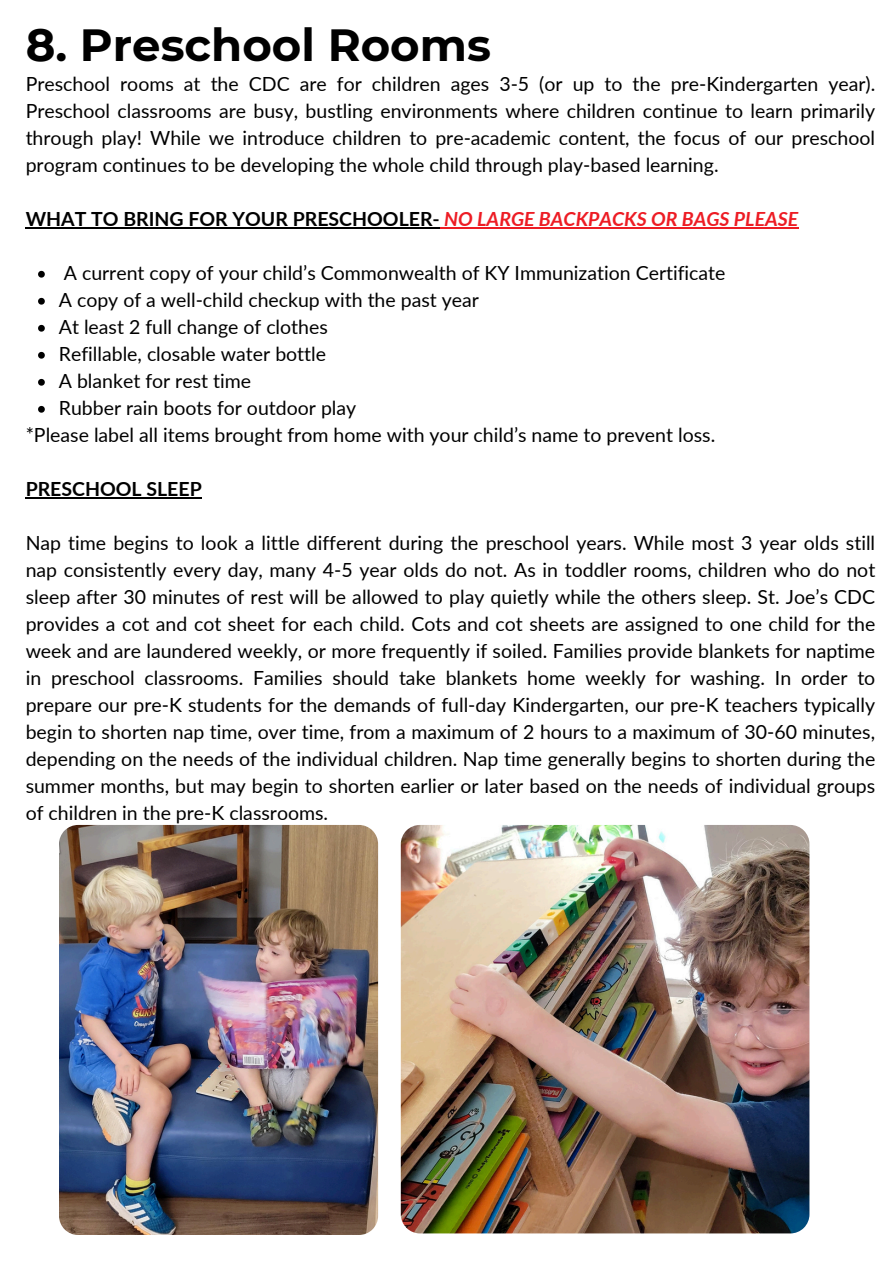
<style>
.page{position:relative;width:894px;height:1264px;background:#fff}
.page>*{position:absolute;margin:0;border:0;box-sizing:border-box;transform-origin:0 0}
.t1{font:700 45px "Montserrat";color:#000}
.t2{font:19.5px/27px "Lato";color:#000;text-align:justify}
.t3{font:700 19.5px "Lato";color:#000}
.s1{font-style:italic;color:#ed1c24}
</style>
<div class="page">
<img style="left:59px;top:825px;width:319px;height:409px">
<img style="left:400px;top:825px;width:409px;height:408px">
<hr style="left:26px;top:227px;width:414px;height:1px;background:#000">
<hr style="left:440px;top:227px;width:358px;height:1px;background:#ed1c24">
<svg style="left:38px;top:271px;width:7px;height:6px"></svg>
<svg style="left:38px;top:298px;width:7px;height:6px"></svg>
<svg style="left:38px;top:325px;width:7px;height:6px"></svg>
<svg style="left:38px;top:352px;width:7px;height:6px"></svg>
<svg style="left:38px;top:379px;width:7px;height:6px"></svg>
<svg style="left:38px;top:406px;width:7px;height:6px"></svg>
<hr style="left:26px;top:497px;width:176px;height:1px;background:#000">
<p class="t1" style="left:26px;top:17px;width:466px">8. Preschool Rooms</p>
<p class="t2" style="left:26px;top:70px;width:850px">Preschool rooms at the CDC are for children ages 3-5 (or up to the pre-Kindergarten year).<br>Preschool classrooms are busy, bustling environments where children continue to learn primarily through play! While we introduce children to pre-academic content, the focus of our preschool program continues to be developing the whole child through play-based learning.</p>
<p class="t3" style="left:26px;top:206px;width:773px">WHAT TO BRING FOR YOUR PRESCHOOLER- <span class="s1">NO LARGE BACKPACKS OR BAGS PLEASE</span></p>
<p class="t2" style="left:64px;top:259px;width:663px">A current copy of your child’s Commonwealth of KY Immunization Certificate</p>
<p class="t2" style="left:59px;top:286px;width:421px">A copy of a well-child checkup with the past year</p>
<p class="t2" style="left:59px;top:313px;width:270px">At least 2 full change of clothes</p>
<p class="t2" style="left:59px;top:340px;width:269px">Refillable, closable water bottle</p>
<p class="t2" style="left:59px;top:367px;width:194px">A blanket for rest time</p>
<p class="t2" style="left:59px;top:394px;width:299px">Rubber rain boots for outdoor play</p>
<p class="t2" style="left:26px;top:421px;width:691px">*Please label all items brought from home with your child’s name to prevent loss.</p>
<p class="t3" style="left:26px;top:476px;width:177px">PRESCHOOL SLEEP</p>
<p class="t2" style="left:26px;top:529px;width:850px">Nap time begins to look a little different during the preschool years. While most 3 year olds still nap consistently every day, many 4-5 year olds do not. As in toddler rooms, children who do not sleep after 30 minutes of rest will be allowed to play quietly while the others sleep. St. Joe’s CDC provides a cot and cot sheet for each child. Cots and cot sheets are assigned to one child for the week and are laundered weekly, or more frequently if soiled. Families provide blankets for naptime in preschool classrooms. Families should take blankets home weekly for washing. In order to prepare our pre-K students for the demands of full-day Kindergarten, our pre-K teachers typically begin to shorten nap time, over time, from a maximum of 2 hours to a maximum of 30-60 minutes, depending on the needs of the individual children. Nap time generally begins to shorten during the summer months, but may begin to shorten earlier or later based on the needs of individual groups of children in the pre-K classrooms.</p>
</div>
